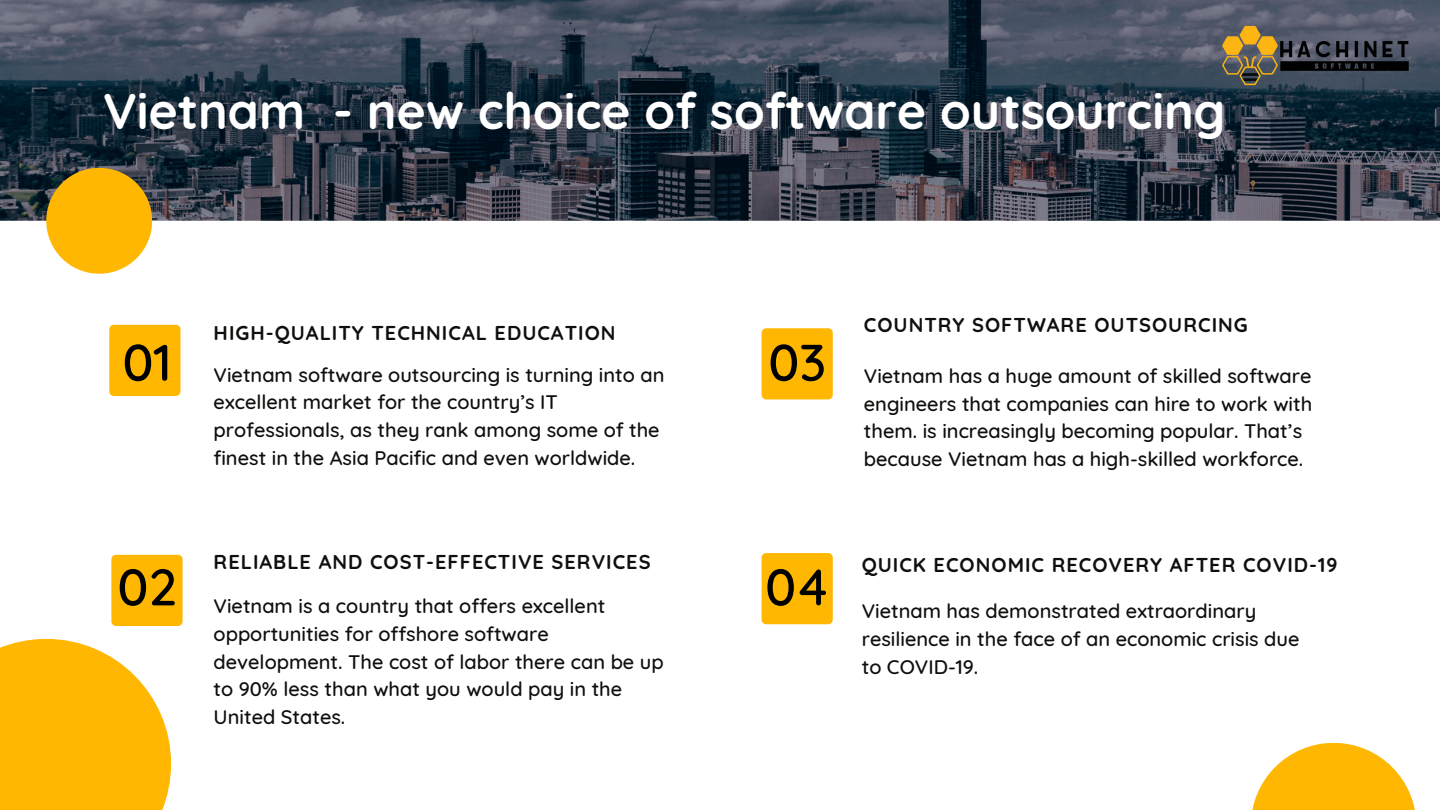
<style>
.page{position:relative;width:1440px;height:810px;background:#fff}
.page>*{position:absolute;margin:0;border:0;box-sizing:border-box;transform-origin:0 0}
.t1{font:500 51.3px "Quicksand";color:#000}
.t2{font:700 50px "Quicksand";color:#fff}
.t3{font:500 20px/27.8px "Quicksand";color:#100f0d}
.t4{font:700 20px "Quicksand";letter-spacing:.05em;color:#100f0d}
</style>
<div class="page">
<img style="left:0;top:0;width:1440px;height:221px">
<div style="left:0;top:639px;width:171px;height:171px;background:#ffb701"></div>
<div style="left:46px;top:168px;width:106px;height:106px;background:#ffb701;border-radius:50%"></div>
<svg style="left:1252px;top:743px;width:163px;height:67px;fill:#ffb701"></svg>
<div style="left:109px;top:325px;width:71px;height:71px;background:#ffb701;border-radius:5px"></div>
<div style="left:762px;top:328px;width:71px;height:71px;background:#ffb701;border-radius:5px"></div>
<div style="left:111px;top:555px;width:72px;height:71px;background:#ffb701;border-radius:5px"></div>
<div style="left:762px;top:553px;width:71px;height:71px;background:#ffb701;border-radius:5px"></div>
<img style="left:1217px;top:18px;width:199px;height:75px">
<h2 class="t2" style="left:103px;top:79px;width:1124px">Vietnam - new choice of software outsourcing</h2>
<p class="t4" style="left:214px;top:320px;width:404px">HIGH-QUALITY TECHNICAL EDUCATION</p>
<h1 class="t1" style="left:122px;top:329px;width:51px">01</h1>
<h1 class="t1" style="left:768px;top:329px;width:59px">03</h1>
<p class="t3" style="left:214px;top:360px;width:452px">Vietnam software outsourcing is turning into an excellent market for the country’s IT professionals, as they rank among some of the finest in the Asia Pacific and even worldwide.</p>
<p class="t4" style="left:864px;top:312px;width:385px">COUNTRY SOFTWARE OUTSOURCING</p>
<p class="t3" style="left:864px;top:361px;width:450px">Vietnam has a huge amount of skilled software engineers that companies can hire to work with them. is increasingly becoming popular. That’s because Vietnam has a high-skilled workforce.</p>
<p class="t4" style="left:214px;top:549px;width:439px">RELIABLE AND COST-EFFECTIVE SERVICES</p>
<p class="t4" style="left:862px;top:552px;width:477px">QUICK ECONOMIC RECOVERY AFTER COVID-19</p>
<h1 class="t1" style="left:117px;top:554px;width:61px">02</h1>
<h1 class="t1" style="left:765px;top:554px;width:66px">04</h1>
<p class="t3" style="left:214px;top:592px;width:452px">Vietnam is a country that offers excellent opportunities for offshore software development. The cost of labor there can be up to 90% less than what you would pay in the United States.</p>
<p class="t3" style="left:862px;top:597px;width:439px">Vietnam has demonstrated extraordinary resilience in the face of an economic crisis due to COVID-19.</p>
</div>
